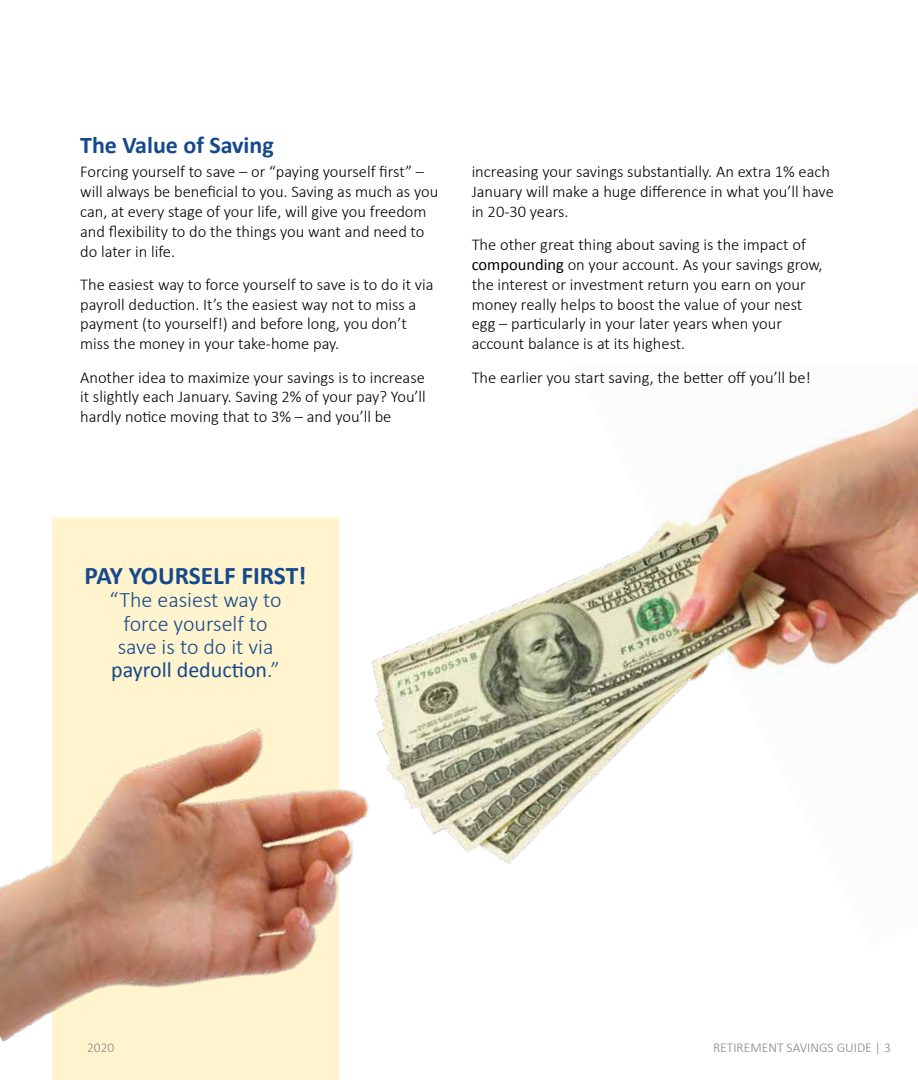
<style>
.page{position:relative;width:918px;height:1080px;background:#fff}
.page>*{position:absolute;margin:0;border:0;box-sizing:border-box;transform-origin:0 0}
.t1{font:700 25.35px "Calibri";color:#15498d}
.t2{font:700 24px "Calibri";color:#15498d}
.t3{font:300 22.05px/23.1px "Calibri";color:#15498d;text-align:center}
.t4{font:300 16.5px/19.8px "Calibri";color:#000}
.t5{font:300 13.5px "Calibri";color:#868686}
.s1{font-weight:400}
</style>
<div class="page">
<img style="left:0;top:397px;width:918px;height:683px">
<h2 class="t2" style="left:80px;top:130px;width:195px">The Value of Saving</h2>
<p class="t4" style="left:80px;top:162px;width:360px">Forcing yourself to save – or “paying yourself first” – will always be beneficial to you. Saving as much as you can, at every stage of your life, will give you freedom and flexibility to do the things you want and need to do later in life.</p>
<p class="t4" style="left:80px;top:274px;width:355px">The easiest way to force yourself to save is to do it via payroll deduction. It’s the easiest way not to miss a payment (to yourself!) and before long, you don’t miss the money in your take-home pay.</p>
<p class="t4" style="left:80px;top:367px;width:347px;text-align:justify">Another idea to maximize your savings is to increase it slightly each January. Saving 2% of your pay? You’ll hardly notice moving that to 3% – and you’ll be</p>
<p class="t4" style="left:472px;top:162px;width:364px">increasing your savings substantially. An extra 1% each<br>January will make a huge difference in what you’ll have in 20-30 years.</p>
<p class="t4" style="left:472px;top:235px;width:352px">The other great thing about saving is the impact of <span class="s1">compounding</span> on your account. As your savings grow, the interest or investment return you earn on your money really helps to boost the value of your nest egg – particularly in your later years when your account balance is at its highest.</p>
<p class="t4" style="left:472px;top:367px;width:341px">The earlier you start saving, the better off you’ll be!</p>
<h1 class="t1" style="left:85px;top:560px;width:223px">PAY YOURSELF FIRST!</h1>
<h3 class="t3" style="left:109px;top:588px;width:174px">“The easiest way to force yourself to save is to do it via <span class="s1">payroll deduction</span>.”</h3>
<p class="t5" style="left:87px;top:1039px;width:29px">2020</p>
<p class="t5" style="left:713px;top:1039px;width:179px">RETIREMENT SAVINGS GUIDE | 3</p>
</div>
